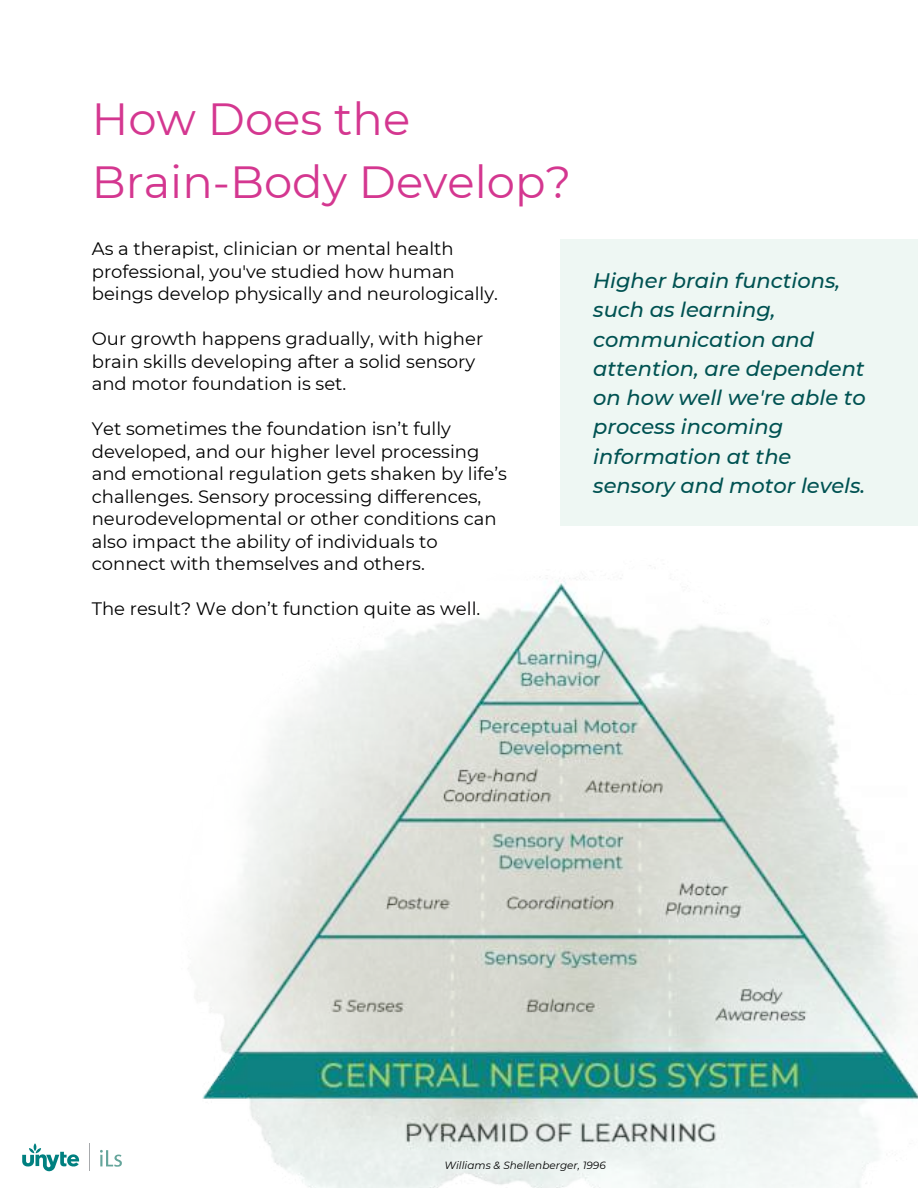
<style>
.page{position:relative;width:918px;height:1188px;background:#fff}
.page>*{position:absolute;margin:0;border:0;box-sizing:border-box;transform-origin:0 0}
.t1{font:45px/63px "Montserrat";color:#d43790}
.t2{font:italic 500 21px/29.2px "Montserrat";color:#005252}
.t3{font:18px/22.5px "Montserrat";color:#000}
.t4{font:italic 10.5px "Montserrat";color:#000}
</style>
<div class="page">
<img style="left:196px;top:565px;width:722px;height:623px">
<div style="left:561px;top:239px;width:357px;height:287px;background:#eef7f3"></div>
<svg style="left:22px;top:1143px;width:57px;height:28px"></svg>
<svg style="left:89px;top:1143px;width:1px;height:28px"></svg>
<svg style="left:100px;top:1150px;width:22px;height:17px"></svg>
<h1 class="t1" style="left:92px;top:87px;width:481px">How Does the<br>Brain-Body Develop?</h1>
<p class="t3" style="left:92px;top:238px;width:408px">As a therapist, clinician or mental health professional, you've studied how human beings develop physically and neurologically.</p>
<p class="t3" style="left:92px;top:328px;width:393px">Our growth happens gradually, with higher brain skills developing after a solid sensory and motor foundation is set.</p>
<p class="t3" style="left:92px;top:418px;width:417px">Yet sometimes the foundation isn’t fully developed, and our higher level processing and emotional regulation gets shaken by life’s challenges. Sensory processing differences, neurodevelopmental or other conditions can also impact the ability of individuals to connect with themselves and others.</p>
<p class="t3" style="left:92px;top:598px;width:390px">The result? We don’t function quite as well.</p>
<p class="t2" style="left:593px;top:266px;width:274px">Higher brain functions, such as learning, communication and attention, are dependent on how well we're able to process incoming information at the sensory and motor levels.</p>
<p class="t4" style="left:444px;top:1159px;width:163px">Williams &amp; Shellenberger, 1996</p>
</div>
